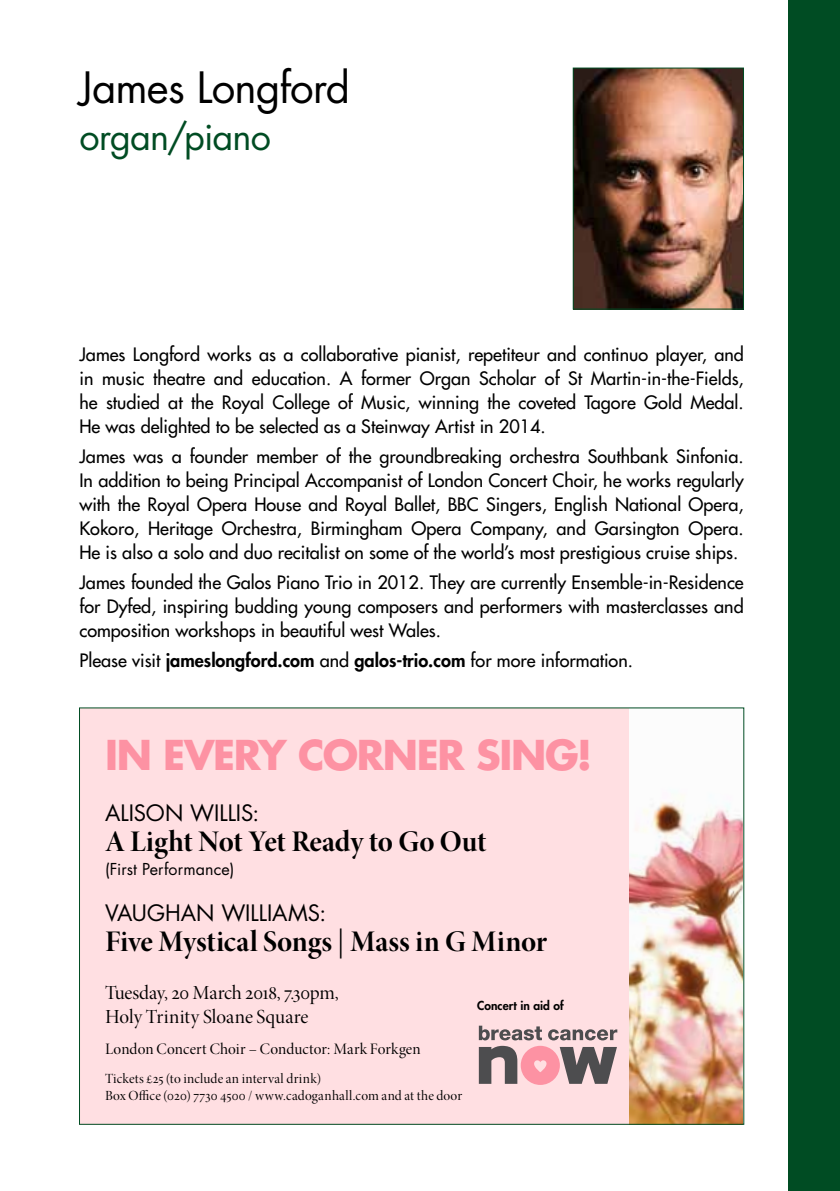
<style>
.page{position:relative;width:840px;height:1191px;background:#fff}
.page>*{position:absolute;margin:0;border:0;box-sizing:border-box;transform-origin:0 0}
.t1{font:42px "Futura Std";letter-spacing:-.02em;color:#000}
.t2{font:700 40px "Futura Std";letter-spacing:-.035em;color:#fd92a3}
.t3{font:36px "Futura Std";letter-spacing:-.025em;color:#004c23}
.t4{font:30px "Minion Pro Bold Disp";letter-spacing:-.005em;color:#000}
.t5{font:22px "Futura Std";color:#000}
.t6{font:20px/24px "Minion Pro Disp";letter-spacing:-.005em;color:#000}
.t7{font:500 18px/24px "Futura Std";color:#000;text-align:justify}
.t8{font:16px "Minion Pro Disp";letter-spacing:.005em;color:#000}
.t9{font:16px "Futura Std";letter-spacing:.01em;color:#000}
.t10{font:14px/16.8px "Minion Pro Disp";letter-spacing:.015em;color:#000}
.t11{font:800 12px "Futura Std";color:#000}
.s1{font-weight:800}
.s2{font-family:"Minion Pro Disp"}
</style>
<div class="page">
<div style="left:788px;top:0;width:51px;height:1191px;background:#004c23"></div>
<img style="left:574px;top:70px;width:167px;height:237px">
<div style="left:572px;top:68px;width:171px;height:241px;border:1px solid #004c23"></div>
<div style="left:79px;top:708px;width:550px;height:416px;background:#ffdfe2"></div>
<img style="left:629px;top:795px;width:112px;height:327px">
<svg style="left:478px;top:1025px;width:139px;height:60px"></svg>
<h1 class="t1" style="left:79px;top:60px;width:272px">James Longford</h1>
<h3 class="t3" style="left:79px;top:114px;width:193px">organ/piano</h3>
<p class="t7" style="left:79px;top:342px;width:665px">James Longford works as a collaborative pianist, repetiteur and continuo player, and in music theatre and education. A former Organ Scholar of St Martin-in-the-Fields, he studied at the Royal College of Music, winning the coveted Tagore Gold Medal.<br>He was delighted to be selected as a Steinway Artist in 2014.</p>
<p class="t7" style="left:79px;top:444px;width:665px">James was a founder member of the groundbreaking orchestra Southbank Sinfonia.<br>In addition to being Principal Accompanist of London Concert Choir, he works regularly with the Royal Opera House and Royal Ballet, BBC Singers, English National Opera, Kokoro, Heritage Orchestra, Birmingham Opera Company, and Garsington Opera.<br>He is also a solo and duo recitalist on some of the world’s most prestigious cruise ships.</p>
<p class="t7" style="left:79px;top:570px;width:665px">James founded the Galos Piano Trio in 2012. They are currently Ensemble-in-Residence for Dyfed, inspiring budding young composers and performers with masterclasses and composition workshops in beautiful west Wales.</p>
<p class="t7" style="left:79px;top:648px;width:554px">Please visit <span class="s1">jameslongford.com</span> and <span class="s1">galos-trio.com</span> for more information.</p>
<h2 class="t2" style="left:105px;top:728px;width:488px">IN EVERY CORNER SING!</h2>
<p class="t5" style="left:105px;top:798px;width:156px">ALISON WILLIS:</p>
<h3 class="t4" style="left:105px;top:821px;width:383px">A Light Not Yet Ready to Go Out</h3>
<p class="t9" style="left:105px;top:858px;width:131px">(First Performance)</p>
<p class="t5" style="left:105px;top:898px;width:222px">VAUGHAN WILLIAMS:</p>
<h3 class="t4" style="left:105px;top:921px;width:443px">Five Mystical Songs <span class="s2">|</span> Mass in G Minor</h3>
<p class="t6" style="left:105px;top:981px;width:235px">Tuesday, 20 March 2018, 7.30pm,<br>Holy Trinity Sloane Square</p>
<p class="t8" style="left:105px;top:1039px;width:317px">London Concert Choir – Conductor: Mark Forkgen</p>
<p class="t10" style="left:105px;top:1070px;width:358px">Tickets £25 (to include an interval drink)<br>Box Office (020) 7730 4500 / www.cadoganhall.com and at the door</p>
<p class="t11" style="left:477px;top:997px;width:88px">Concert in aid of</p>
</div>
